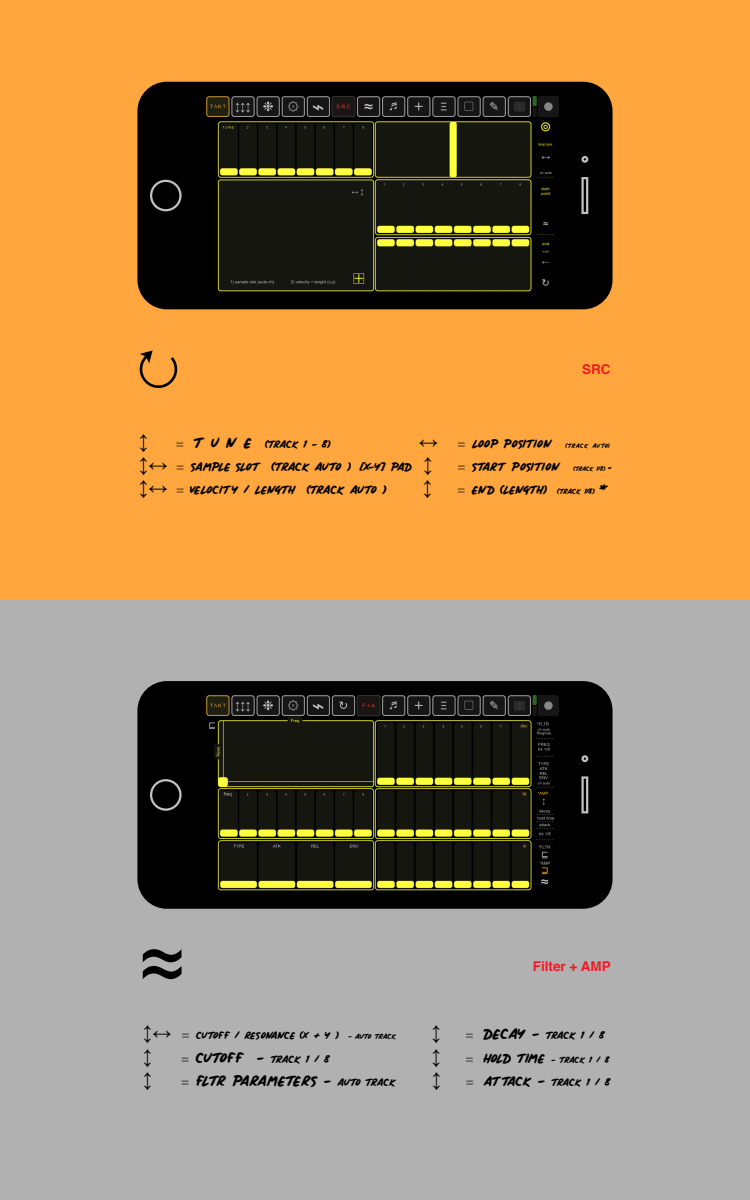
<style>
.page{position:relative;width:750px;height:1200px;background:#fff}
.page>*{position:absolute;margin:0;border:0;box-sizing:border-box;transform-origin:0 0}
.t1{font:19.27px "Arial Narrow";color:#000}
.t2{font:19.05px "Arial Narrow";color:#000}
.t3{font:700 13.5px "Helvetica";color:#ed1c24}
.t4{font:13.35px "Signboard";color:#000}
.t5{font:10.88px "Signboard";color:#000}
.t6{font:10.65px "Signboard";color:#000}
.t7{font:9.6px "Signboard";letter-spacing:-.055em;color:#000}
.t8{font:9.52px "Signboard";letter-spacing:-.055em;color:#000}
.t9{font:9.45px "Signboard";color:#000}
.t10{font:8.1px "Signboard";letter-spacing:-.055em;color:#000}
.t11{font:6.75px "Signboard";letter-spacing:-.055em;color:#000}
.t12{font:5.78px "Signboard";letter-spacing:.095em;color:#000}
.t13{font:5.78px "Signboard";color:#000}
.s1{font-family:"Times";font-size:13.5px}
.s2{font-size:13.5px}
.s3{font-family:"Arial Narrow";font-size:19.27px}
.s4{font-family:"Arial Narrow";font-size:19.05px}
.s5{font-family:"Times";font-size:13.35px}
.s6{font-size:6.75px}
.s7{font-size:13.35px}
.s8{font-size:12.08px}
.s9{font-family:"Times"}
.s10{font-size:9.52px}
</style>
<div class="page">
<div style="left:0;top:594px;width:750px;height:606px;background:#b1b1b1"></div>
<div style="left:0;top:0;width:750px;height:599px;background:#ffa73e"></div>
<svg style="left:140px;top:350px;width:37px;height:38px"></svg>
<div style="left:139px;top:84px;width:472px;height:223px;background:#000;border-radius:28px"></div>
<div style="left:137px;top:82px;width:476px;height:227px;border:4px solid #000;border-radius:28px"></div>
<svg style="left:150px;top:180px;width:32px;height:31px"></svg>
<svg style="left:581px;top:156px;width:7px;height:7px"></svg>
<svg style="left:581px;top:177px;width:7px;height:37px"></svg>
<img style="left:206px;top:97px;width:353px;height:195px">
<div style="left:139px;top:683px;width:472px;height:224px;background:#000;border-radius:28px"></div>
<div style="left:137px;top:681px;width:476px;height:227px;border:4px solid #000;border-radius:28px"></div>
<svg style="left:150px;top:779px;width:32px;height:31px"></svg>
<svg style="left:581px;top:755px;width:7px;height:7px"></svg>
<svg style="left:581px;top:776px;width:7px;height:37px"></svg>
<img style="left:206px;top:696px;width:353px;height:196px">
<svg style="left:143px;top:949px;width:39px;height:30px"></svg>
<p class="t3" style="left:582px;top:358px;width:30px">SRC</p>
<h1 class="t1" style="left:139px;top:426px;width:11px">↕</h1>
<p class="t7" style="left:176px;top:439px;width:156px"><span class="s1">=</span> <span class="s2">T U N E</span> (TRACK 1 - 8)</p>
<p class="t5" style="left:419px;top:438px;width:135px"><span class="s3">↔</span> <span class="s1">=</span> LOOP POSITION</p>
<p class="t12" style="left:565px;top:442px;width:46px">(TRACK AUTO)</p>
<p class="t5" style="left:139px;top:461px;width:214px"><span class="s3">↕↔</span> <span class="s1">=</span> SAMPLE SLOT (TRACK AUTO )</p>
<h1 class="t1" style="left:423px;top:450px;width:11px">↕</h1>
<p class="t5" style="left:458px;top:461px;width:104px"><span class="s1">=</span> START POSITION</p>
<p class="t13" style="left:574px;top:466px;width:40px">(TRACK 1/8) *</p>
<p class="t5" style="left:139px;top:484px;width:249px"><span class="s3">↕↔</span> <span class="s1">=</span> VELOCITY / LENGTH (TRACK AUTO )</p>
<h1 class="t1" style="left:423px;top:473px;width:11px">↕</h1>
<p class="t5" style="left:458px;top:484px;width:91px"><span class="s1">=</span> END (LENGTH)</p>
<p class="t11" style="left:557px;top:488px;width:53px">(TRACK 1/8) <span class="s2">*</span></p>
<p class="t6" style="left:359px;top:461px;width:54px">[X-Y] PAD</p>
<p class="t3" style="left:533px;top:955px;width:79px">Filter + AMP</p>
<p class="t9" style="left:143px;top:1030px;width:255px"><span class="s4">↕↔</span> <span class="s5">=</span> CUTOFF / RESONANCE (X + Y ) <span class="s6">- AUTO TRACK</span></p>
<h2 class="t2" style="left:431px;top:1018px;width:11px">↕</h2>
<p class="t8" style="left:466px;top:1030px;width:141px"><span class="s5">=</span> <span class="s7">DECAY -</span> TRACK 1 / 8</p>
<h2 class="t2" style="left:143px;top:1042px;width:11px">↕</h2>
<p class="t8" style="left:182px;top:1055px;width:150px"><span class="s5">=</span> <span class="s7">CUTOFF -</span> TRACK 1 / 8</p>
<h2 class="t2" style="left:432px;top:1042px;width:11px">↕</h2>
<p class="t10" style="left:466px;top:1056px;width:145px"><span class="s5">=</span> <span class="s8">HOLD TIME</span> - TRACK 1 / 8</p>
<h2 class="t2" style="left:143px;top:1065px;width:11px">↕</h2>
<p class="t4" style="left:181px;top:1074px;width:216px"><span class="s9">=</span> FLTR PARAMETERS - <span class="s10">AUTO TRACK</span></p>
<h2 class="t2" style="left:432px;top:1065px;width:11px">↕</h2>
<p class="t8" style="left:466px;top:1077px;width:146px"><span class="s5">=</span> <span class="s8">ATTACK</span> <span class="s7">-</span> TRACK 1 / 8</p>
</div>
